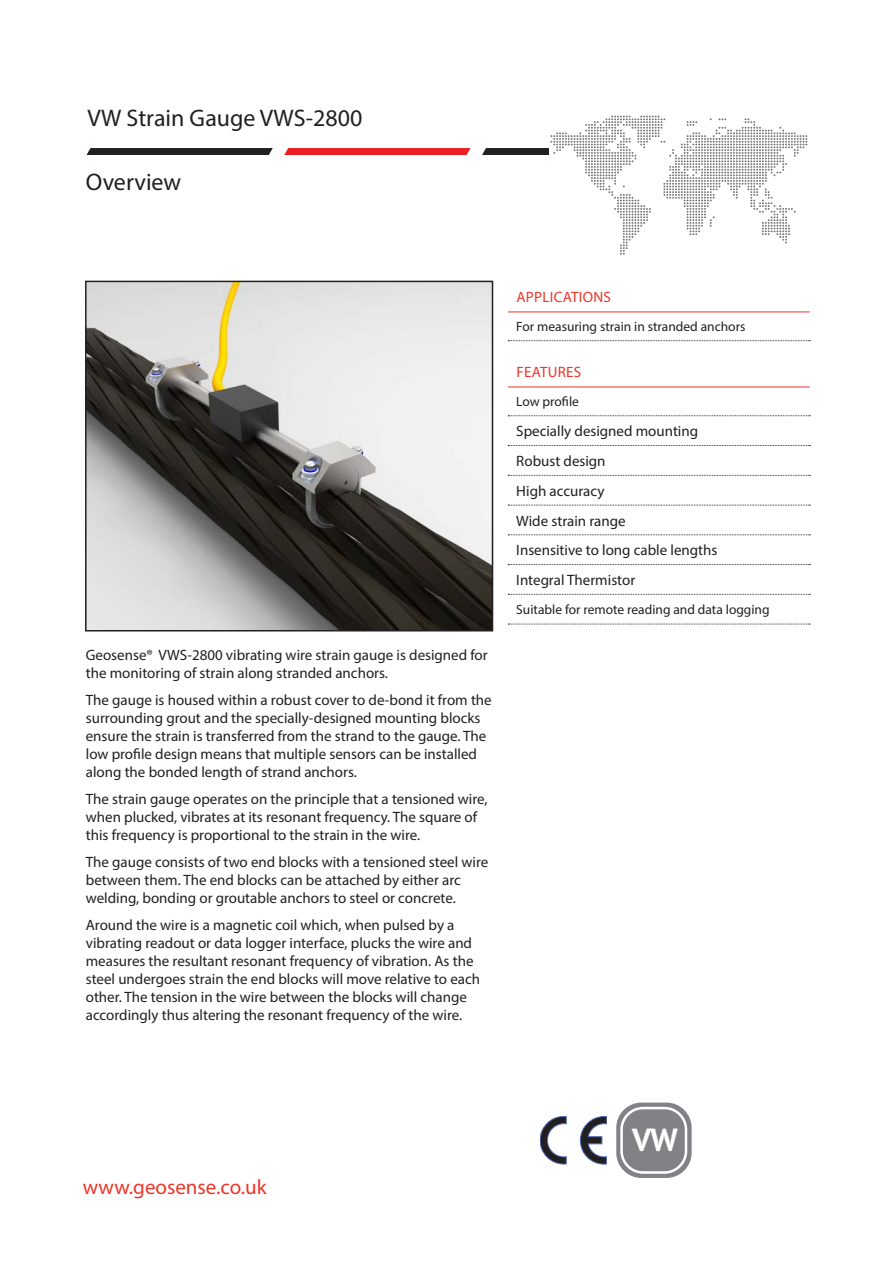
<style>
.page{position:relative;width:893px;height:1263px;background:#fff}
.page>*{position:absolute;margin:0;border:0;box-sizing:border-box;transform-origin:0 0}
.t1{font:700 31.95px "PT Sans";color:#fff}
.Page_Header{font:24px "Myriad Pro";color:#231f20}
.t2{font:21px "Myriad Pro";color:#ee3529}
.Body_text{font:15px/18px "Myriad Pro";color:#231f20}
.Table_Header{font:15px "Myriad Pro";letter-spacing:.02em;color:#ee3529}
.Body_text-2{font:13.5px "Myriad Pro";color:#231f20}
.Table_list{font:13.5px "Myriad Pro";color:#231f20}
</style>
<div class="page">
<svg style="left:87px;top:148px;width:186px;height:7px"></svg>
<svg style="left:284px;top:148px;width:186px;height:7px"></svg>
<svg style="left:482px;top:116px;width:325px;height:139px"></svg>
<img style="left:88px;top:284px;width:402px;height:344px">
<div style="left:85px;top:281px;width:408px;height:350px;border:2px solid #231f20"></div>
<hr style="left:508px;top:312px;width:302px;height:1px;background:#ee3529">
<svg style="left:508px;top:340px;width:302px;height:1px"></svg>
<svg style="left:580px;top:1116px;width:27px;height:48px"></svg>
<svg style="left:540px;top:1116px;width:26px;height:48px"></svg>
<svg style="left:616px;top:1102px;width:76px;height:76px"></svg>
<div style="left:622px;top:1108px;width:64px;height:64px;background:#808285;border-radius:21px"></div>
<div style="left:620px;top:1107px;width:67px;height:67px;border:3px solid #fff;border-radius:21px"></div>
<hr style="left:508px;top:387px;width:302px;height:1px;background:#ee3529">
<svg style="left:508px;top:415px;width:302px;height:1px"></svg>
<svg style="left:508px;top:445px;width:302px;height:1px"></svg>
<svg style="left:508px;top:475px;width:302px;height:1px"></svg>
<svg style="left:508px;top:505px;width:302px;height:1px"></svg>
<svg style="left:508px;top:534px;width:302px;height:1px"></svg>
<svg style="left:508px;top:564px;width:302px;height:1px"></svg>
<svg style="left:508px;top:594px;width:302px;height:1px"></svg>
<svg style="left:508px;top:624px;width:302px;height:1px"></svg>
<p class="Page_Header" style="left:87px;top:103px;width:276px">VW Strain Gauge VWS-2800</p>
<p class="Page_Header" style="left:86px;top:167px;width:97px">Overview</p>
<p class="Body_text" style="left:86px;top:645px;width:403px">Geosense® VWS-2800 vibrating wire strain gauge is designed for the monitoring of strain along stranded anchors.</p>
<p class="Body_text" style="left:86px;top:690px;width:407px">The gauge is housed within a robust cover to de-bond it from the surrounding grout and the specially-designed mounting blocks ensure the strain is transferred from the strand to the gauge. The low profile design means that multiple sensors can be installed along the bonded length of strand anchors.</p>
<p class="Body_text" style="left:86px;top:789px;width:403px">The strain gauge operates on the principle that a tensioned wire, when plucked, vibrates at its resonant frequency. The square of this frequency is proportional to the strain in the wire.</p>
<p class="Body_text" style="left:86px;top:852px;width:404px">The gauge consists of two end blocks with a tensioned steel wire between them. The end blocks can be attached by either arc welding, bonding or groutable anchors to steel or concrete.</p>
<p class="Body_text" style="left:86px;top:915px;width:396px">Around the wire is a magnetic coil which, when pulsed by a vibrating readout or data logger interface, plucks the wire and measures the resultant resonant frequency of vibration. As the steel undergoes strain the end blocks will move relative to each other. The tension in the wire between the blocks will change accordingly thus altering the resonant frequency of the wire.</p>
<p class="Table_Header" style="left:516px;top:288px;width:96px">APPLICATIONS</p>
<p class="Body_text-2" style="left:516px;top:319px;width:231px">For measuring strain in stranded anchors</p>
<p class="Table_Header" style="left:516px;top:363px;width:66px">FEATURES</p>
<p class="Body_text-2" style="left:516px;top:394px;width:64px">Low profile</p>
<p class="Body_text" style="left:516px;top:422px;width:183px">Specially designed mounting</p>
<p class="Body_text" style="left:516px;top:452px;width:91px">Robust design</p>
<p class="Body_text" style="left:516px;top:481px;width:90px">High accuracy</p>
<p class="Body_text" style="left:516px;top:511px;width:111px">Wide strain range</p>
<p class="Body_text" style="left:516px;top:541px;width:203px">Insensitive to long cable lengths</p>
<p class="Body_text" style="left:516px;top:571px;width:120px">Integral Thermistor</p>
<p class="Table_list" style="left:516px;top:601px;width:255px">Suitable for remote reading and data logging</p>
<p class="t2" style="left:83px;top:1174px;width:185px">www.geosense.co.uk</p>
<p class="t1" style="left:632px;top:1119px;width:47px">VW</p>
</div>
